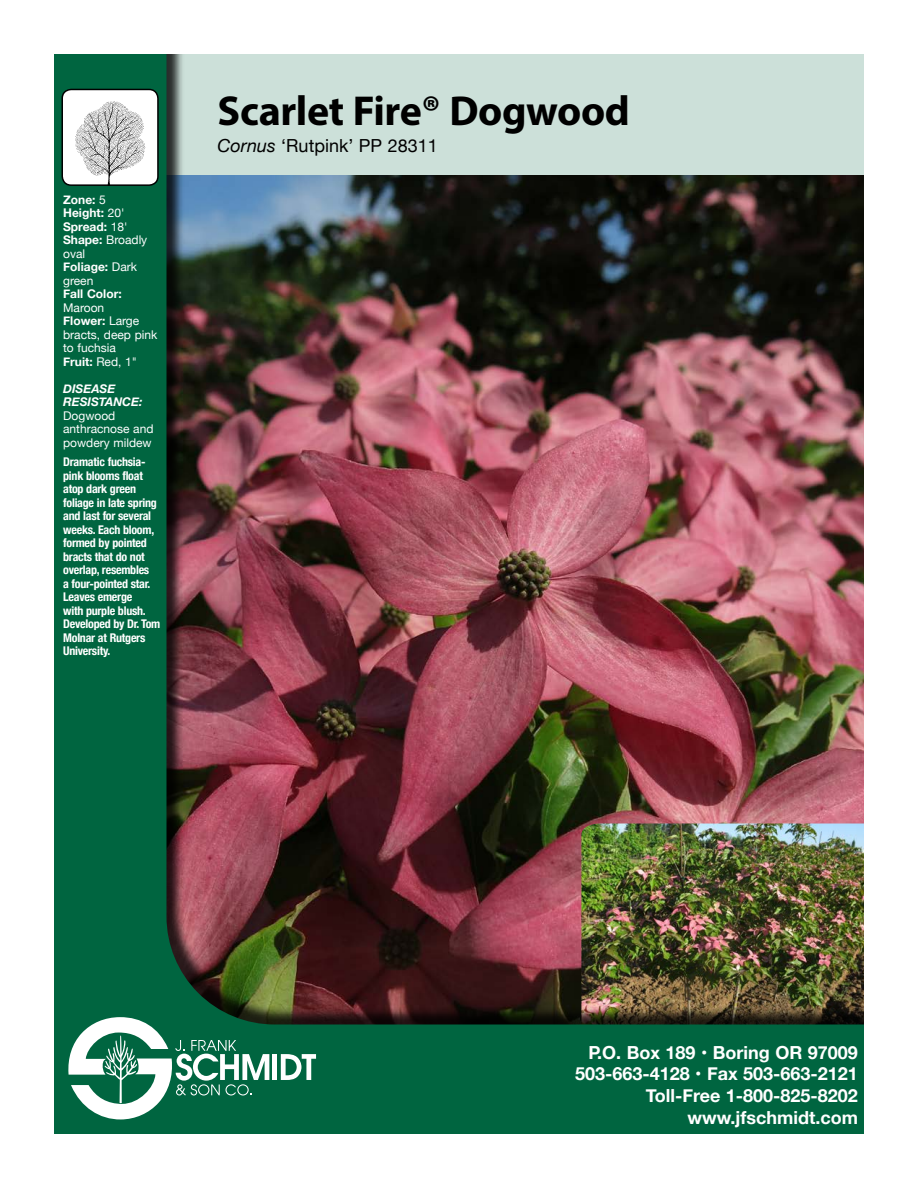
<style>
.page{position:relative;width:918px;height:1188px;background:#fff}
.page>*{position:absolute;margin:0;border:0;box-sizing:border-box;transform-origin:0 0}
.t1{font:700 42px "Myriad Pro";letter-spacing:-.01em;color:#000}
.t2{font:700 18px/21.6px "Helvetica Neue";color:#fff;text-align:right}
.t3{font:18px "Helvetica Neue";color:#000}
.t4{font:700 condensed 12px/13.5px "Helvetica Neue";letter-spacing:-.02em;color:#fff}
.t5{font:12px/13.5px "Helvetica Neue";color:#fff}
.t6{font:700 12px/13.5px "Helvetica Neue";color:#fff}
.t7{font:italic 700 12px/13.5px "Helvetica Neue";color:#fff}
.s1{font-weight:400}
.s2{font-weight:700}
.s3{font-style:italic}
</style>
<div class="page">
<img style="left:54px;top:54px;width:810px;height:1080px">
<svg style="left:68px;top:1017px;width:201px;height:103px"></svg>
<div style="left:272px;top:1054px;width:5px;height:26px;background:#fff"></div>
<svg style="left:281px;top:1054px;width:35px;height:26px"></svg>
<div style="left:62px;top:89px;width:96px;height:96px;background:#fff;border-radius:9px"></div>
<img style="left:75px;top:101px;width:71px;height:82px">
<div style="left:62px;top:89px;width:97px;height:97px;border:2px solid #000;border-radius:9px"></div>
<p class="t6" style="left:63px;top:193px;width:86px">Zone: <span class="s1">5<br></span>Height: <span class="s1">20'<br></span>Spread: <span class="s1">18'<br></span>Shape: <span class="s1">Broadly oval<br></span>Foliage: <span class="s1">Dark green</span></p>
<p class="t6" style="left:63px;top:288px;width:60px">Fall Color:</p>
<p class="t5" style="left:63px;top:301px;width:96px">Maroon<br><span class="s2">Flower:</span> Large bracts, deep pink to fuchsia<br><span class="s2">Fruit:</span> Red, 1"</p>
<p class="t7" style="left:63px;top:382px;width:81px">DISEASE<br>RESISTANCE:</p>
<p class="t5" style="left:63px;top:409px;width:92px">Dogwood anthracnose and powdery mildew</p>
<p class="t4" style="left:63px;top:454px;width:99px">Dramatic fuchsia&shy;pink blooms float atop dark green foliage in late spring and last for several weeks. Each bloom, formed by pointed bracts that do not overlap, resembles<br>a four-pointed star.<br>Leaves emerge<br>with purple blush.<br>Developed by Dr. Tom<br>Molnar at Rutgers<br>University.</p>
<h1 class="t1" style="left:218px;top:84px;width:414px">Scarlet Fire® Dogwood</h1>
<h2 class="t3" style="left:218px;top:133px;width:222px"><span class="s3">Cornus</span> ‘Rutpink’ PP 28311</h2>
<h2 class="t2" style="left:575px;top:1042px;width:284px">P.O. Box 189 • Boring OR 97009<br>503-663-4128 • Fax 503-663-2121<br>Toll-Free 1-800-825-8202 www.jfschmidt.com</h2>
</div>
